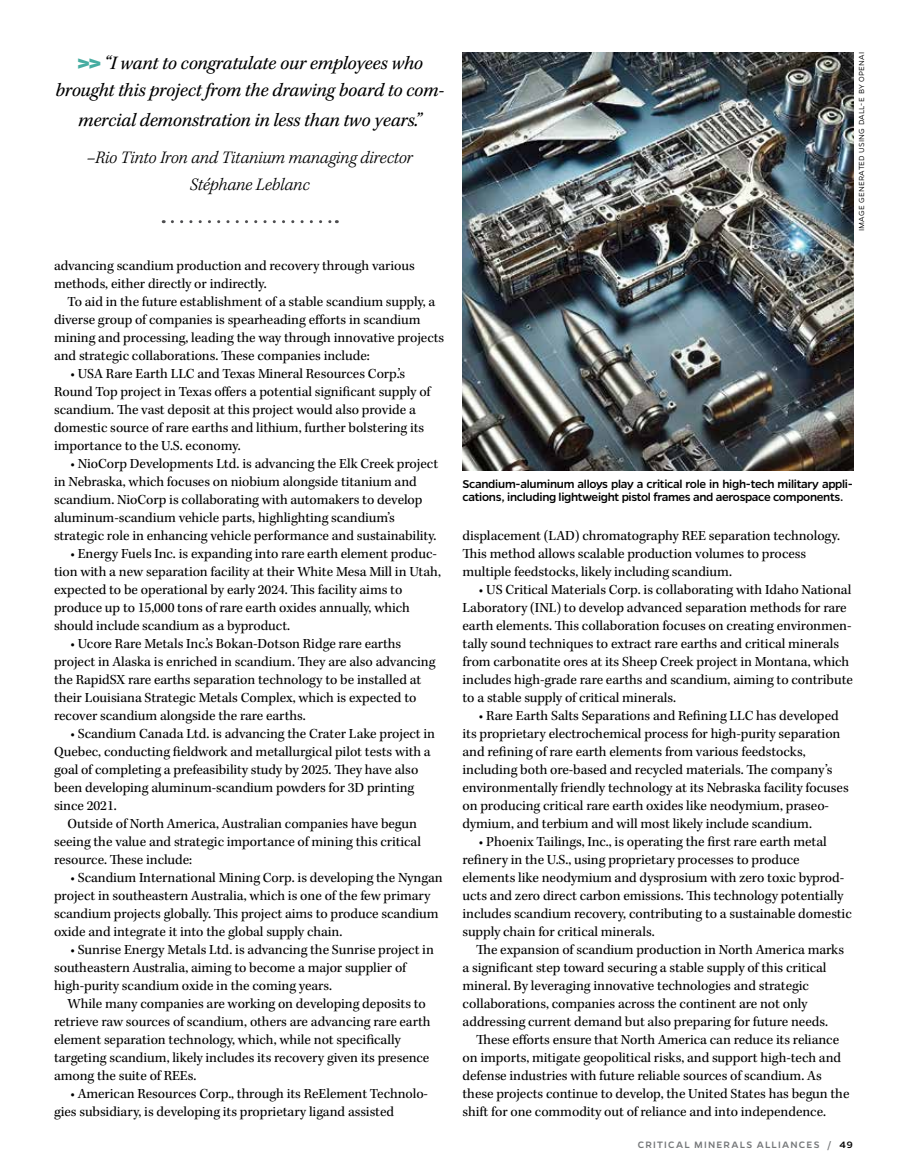
<style>
.page{position:relative;width:905px;height:1175px;background:#fff}
.page>*{position:absolute;margin:0;border:0;box-sizing:border-box;transform-origin:0 0}
.t1{font:italic 19.5px/27px "Kepler Std";letter-spacing:-.01em;color:#000;text-align:center}
.t2{font:italic 300 18px/27px "Kepler Std";letter-spacing:-.01em;color:#000;text-align:center}
.t3{font:14.25px/18px "Kepler Std";letter-spacing:-.005em;color:#000}
.t4{font:500 12.75px/13.5px "Gentona";letter-spacing:-.025em;color:#000}
.t5{font:500 10.5px "Gentona";letter-spacing:.115em;color:#757779}
.t6{font:300 8.25px "Gentona";letter-spacing:.025em;color:#000}
.s1{font-family:"Briller";font-weight:900;font-style:normal;font-size:18.75px;color:#46ada1}
.s2{color:#000}
</style>
<div class="page">
<img style="left:462px;top:52px;width:391px;height:419px">
<svg style="left:172px;top:220px;width:165px;height:3px"></svg>
<h1 class="t1" style="left:55px;top:50px;width:390px"><span class="s1">&gt;&gt;</span>“I want to congratulate our employees who brought this project from the drawing board to com-</h1>
<h1 class="t1" style="left:78px;top:107px;width:345px">mercial demonstration in less than two years.”</h1>
<p class="t2" style="left:87px;top:145px;width:327px">–Rio Tinto Iron and Titanium managing director<br>Stéphane Leblanc</p>
<p class="t3" style="left:54px;top:257px;width:362px">advancing scandium production and recovery through various methods, either directly or indirectly.</p>
<p class="t3" style="left:54px;top:293px;width:392px;text-indent:13px">To aid in the future establishment of a stable scandium supply, a diverse group of companies is spearheading efforts in scandium mining and processing, leading the way through innovative projects and strategic collaborations. These companies include:</p>
<p class="t3" style="left:54px;top:365px;width:378px;text-indent:16px">• USA Rare Earth LLC and Texas Mineral Resources Corp.’s Round Top project in Texas offers a potential significant supply of scandium. The vast deposit at this project would also provide a domestic source of rare earths and lithium, further bolstering its importance to the U.S. economy.</p>
<p class="t3" style="left:54px;top:455px;width:385px;text-indent:16px">• NioCorp Developments Ltd. is advancing the Elk Creek project in Nebraska, which focuses on niobium alongside titanium and scandium. NioCorp is collaborating with automakers to develop aluminum-scandium vehicle parts, highlighting scandium’s strategic role in enhancing vehicle performance and sustainability.</p>
<p class="t3" style="left:54px;top:545px;width:388px;text-indent:16px">• Energy Fuels Inc. is expanding into rare earth element produc&shy;tion with a new separation facility at their White Mesa Mill in Utah, expected to be operational by early 2024. This facility aims to produce up to 15,000 tons of rare earth oxides annually, which should include scandium as a byproduct.</p>
<p class="t3" style="left:54px;top:635px;width:383px;text-indent:16px">• Ucore Rare Metals Inc.’s Bokan-Dotson Ridge rare earths project in Alaska is enriched in scandium. They are also advancing the RapidSX rare earths separation technology to be installed at their Louisiana Strategic Metals Complex, which is expected to recover scandium alongside the rare earths.</p>
<p class="t3" style="left:54px;top:725px;width:382px;text-indent:16px">• Scandium Canada Ltd. is advancing the Crater Lake project in Quebec, conducting fieldwork and metallurgical pilot tests with a goal of completing a prefeasibility study by 2025. They have also been developing aluminum-scandium powders for 3D printing since 2021.</p>
<p class="t3" style="left:54px;top:815px;width:368px;text-indent:13px">Outside of North America, Australian companies have begun seeing the value and strategic importance of mining this critical resource. These include:</p>
<p class="t3" style="left:54px;top:869px;width:390px;text-indent:16px">• Scandium International Mining Corp. is developing the Nyngan project in southeastern Australia, which is one of the few primary scandium projects globally. This project aims to produce scandium oxide and integrate it into the global supply chain.</p>
<p class="t3" style="left:54px;top:941px;width:381px;text-indent:16px">• Sunrise Energy Metals Ltd. is advancing the Sunrise project in southeastern Australia, aiming to become a major supplier of high-purity scandium oxide in the coming years.</p>
<p class="t3" style="left:54px;top:995px;width:378px;text-indent:13px">While many companies are working on developing deposits to retrieve raw sources of scandium, others are advancing rare earth element separation technology, which, while not specifically targeting scandium, likely includes its recovery given its presence among the suite of REEs.</p>
<p class="t3" style="left:54px;top:1085px;width:375px;text-indent:16px">• American Resources Corp., through its ReElement Technolo&shy;gies subsidiary, is developing its proprietary ligand assisted</p>
<p class="t6" style="left:856px;top:231px;width:181px;rotate:-90deg">IMAGE GENERATED USING DALL-E BY OPENAI</p>
<p class="t4" style="left:462px;top:477px;width:392px">Scandium-aluminum alloys play a critical role in high-tech military appli&shy;cations, including lightweight pistol frames and aerospace components.</p>
<p class="t3" style="left:462px;top:527px;width:379px">displacement (LAD) chromatography REE separation technology.<br>This method allows scalable production volumes to process multiple feedstocks, likely including scandium.</p>
<p class="t3" style="left:462px;top:581px;width:392px;text-indent:16px">• US Critical Materials Corp. is collaborating with Idaho National Laboratory (INL) to develop advanced separation methods for rare earth elements. This collaboration focuses on creating environmen&shy;tally sound techniques to extract rare earths and critical minerals from carbonatite ores at its Sheep Creek project in Montana, which includes high-grade rare earths and scandium, aiming to contribute to a stable supply of critical minerals.</p>
<p class="t3" style="left:462px;top:707px;width:387px;text-indent:16px">• Rare Earth Salts Separations and Refining LLC has developed its proprietary electrochemical process for high-purity separation and refining of rare earth elements from various feedstocks, including both ore-based and recycled materials. The company’s environmentally friendly technology at its Nebraska facility focuses on producing critical rare earth oxides like neodymium, praseo&shy;dymium, and terbium and will most likely include scandium.</p>
<p class="t3" style="left:462px;top:833px;width:391px;text-indent:16px">• Phoenix Tailings, Inc., is operating the first rare earth metal refinery in the U.S., using proprietary processes to produce elements like neodymium and dysprosium with zero toxic byprod&shy;ucts and zero direct carbon emissions. This technology potentially includes scandium recovery, contributing to a sustainable domestic supply chain for critical minerals.</p>
<p class="t3" style="left:462px;top:941px;width:383px;text-indent:13px">The expansion of scandium production in North America marks a significant step toward securing a stable supply of this critical mineral. By leveraging innovative technologies and strategic collaborations, companies across the continent are not only addressing current demand but also preparing for future needs.</p>
<p class="t3" style="left:462px;top:1031px;width:388px;text-indent:13px">These efforts ensure that North America can reduce its reliance on imports, mitigate geopolitical risks, and support high-tech and defense industries with future reliable sources of scandium. As these projects continue to develop, the United States has begun the shift for one commodity out of reliance and into independence.</p>
<p class="t5" style="left:638px;top:1139px;width:217px">CRITICAL MINERALS ALLIANCES / <span class="s2">49</span></p>
</div>
